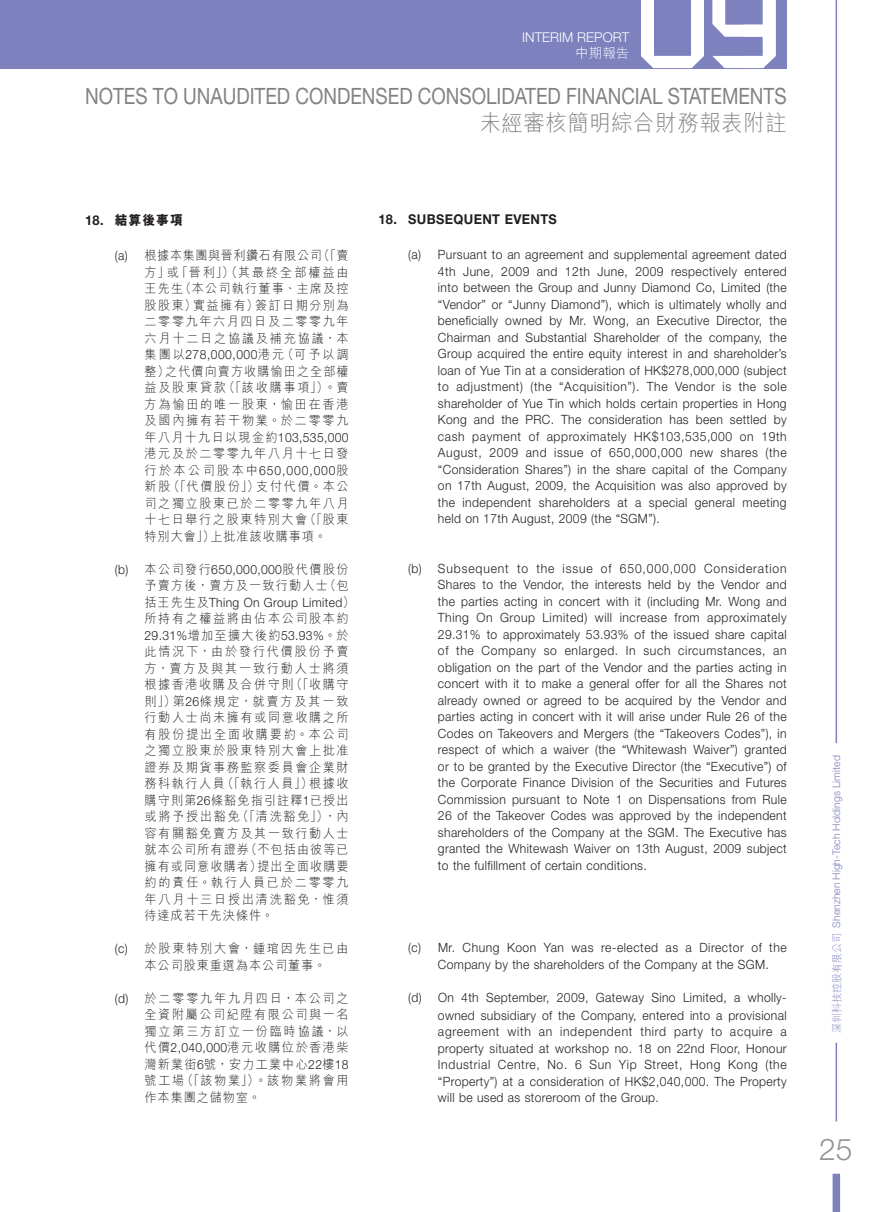
<style>
.page{position:relative;width:893px;height:1212px;background:#fff}
.page>*{position:absolute;margin:0;border:0;box-sizing:border-box;transform-origin:0 0}
.t1{font:300 30px "Helvetica Neue LT Std";color:#939598}
.t2{font:22.5px "Helvetica Neue LT Std";color:#808285;scale:.84 1}
.t3{font:22.5px "M Hei HK Light B5 pc H";letter-spacing:.03em;color:#808285;scale:.95 1}
.t4{font:700 13.5px "Helvetica Neue LT Std";letter-spacing:.03em;color:#231f20;scale:.95 1}
.t5{font:300 13.5px "Helvetica Neue LT Std";color:#fff}
.t6{font:13.5px "M Hei HK Xbold B5 pc H";letter-spacing:.08em;color:#231f20;scale:.95 1}
.t7{font:13.5px "M Hei HK Light B5 pc H";color:#fff}
.t8{font:300 12.75px/16.5px "Helvetica Neue LT Std";letter-spacing:.03em;color:#231f20;text-align:justify;scale:.95 1}
.t9{font:12.75px/16.5px "M Hei HK Light B5 pc H";letter-spacing:.13em;color:#231f20;text-align:justify;scale:.95 1}
.t10{font:300 12.75px "Helvetica Neue LT Std";letter-spacing:.075em;color:#231f20;scale:.95 1}
.t11{font:12.75px "M Hei HK Light B5 pc H";letter-spacing:.1em;color:#231f20;scale:.95 1}
.t12{font:300 10.5px "Helvetica Neue LT Std";color:#7d81be}
.s1{font-family:"Helvetica Neue LT Std";font-weight:700}
.s2{font-family:"Helvetica Neue LT Std";font-weight:300}
.s3{font-family:"M Hei HK Light B5 pc H";font-weight:400}
</style>
<div class="page">
<div style="left:0;top:0;width:787px;height:68px;background:#7d81be"></div>
<div style="left:833px;top:1174px;width:7px;height:38px;background:#7d81be"></div>
<hr style="left:836px;top:1043px;width:1px;height:78px;background:#7d81be">
<hr style="left:836px;top:0;width:1px;height:743px;background:#7d81be">
<svg style="left:641px;top:0;width:63px;height:68px"></svg>
<svg style="left:712px;top:0;width:31px;height:68px"></svg>
<svg style="left:743px;top:0;width:33px;height:68px;fill:#fff"></svg>
<p class="t5" style="left:522px;top:32px;width:109px">INTERIM REPORT</p>
<p class="t7" style="left:575px;top:48px;width:55px">中期報告</p>
<h2 class="t2" style="left:85px;top:88px;width:837px">NOTES TO UNAUDITED CONDENSED CONSOLIDATED FINANCIAL STATEMENTS</h2>
<h2 class="t3" style="left:480px;top:114px;width:325px">未經審核簡明綜合財務報表附註</h2>
<p class="t6" style="left:85px;top:215px;width:105px"><span class="s1">18.</span> 結算後事項</p>
<p class="t9" style="left:145px;top:249px;width:216px;text-indent:-30px"><span class="s2">(a)</span> 根據本集團與晉利鑽石有限公司（「賣方」或「晉利」）（其最終全部權益由王先生（本公司執行董事、主席及控股股東）實益擁有）簽訂日期分別為二零零九年六月四日及二零零九年六月十二日之協議及補充協議，本</p>
<p class="t8" style="left:145px;top:348px;width:216px"><span class="s3">集團以</span>278,000,000<span class="s3">港元（可予以調</span></p>
<p class="t9" style="left:145px;top:364px;width:216px">整）之代價向賣方收購愉田之全部權益及股東貸款（「該收購事項」）。賣方為愉田的唯一股東，愉田在香港及國內擁有若干物業。於二零零九</p>
<p class="t8" style="left:145px;top:430px;width:216px"><span class="s3">年八月十九日以現金約</span>103,535,000</p>
<p class="t9" style="left:145px;top:447px;width:216px">港元及於二零零九年八月十七日發</p>
<p class="t10" style="left:145px;top:465px;width:216px"><span class="s3">行於本公司股本中</span>650,000,000<span class="s3">股</span></p>
<p class="t9" style="left:145px;top:480px;width:216px">新股（「代價股份」）支付代價。本公司之獨立股東已於二零零九年八月十七日舉行之股東特別大會（「股東特別大會」）上批准該收購事項。</p>
<p class="t8" style="left:115px;top:562px;width:248px">(b) <span class="s3">本公司發行</span>650,000,000<span class="s3">股代價股份</span></p>
<p class="t11" style="left:145px;top:580px;width:216px">予賣方後，賣方及一致行動人士（包</p>
<p class="t8" style="left:145px;top:595px;width:223px"><span class="s3">括王先生及</span>Thing On Group Limited<span class="s3">）</span></p>
<p class="t9" style="left:145px;top:612px;width:216px">所持有之權益將由佔本公司股本約</p>
<p class="t8" style="left:145px;top:628px;width:216px">29.31%<span class="s3">增加至擴大後約</span>53.93%<span class="s3">。於</span></p>
<p class="t9" style="left:145px;top:645px;width:216px">此情況下，由於發行代價股份予賣方，賣方及與其一致行動人士將須根據香港收購及合併守則（「收購守則」）第<span class="s2">26</span>條規定，就賣方及其一致行動人士尚未擁有或同意收購之所有股份提出全面收購要約。本公司之獨立股東於股東特別大會上批准證券及期貨事務監察委員會企業財務科執行人員（「執行人員」）根據收購守則第<span class="s2">26</span>條豁免指引註釋<span class="s2">1</span>已授出或將予授出豁免（「清洗豁免」），內容有關豁免賣方及其一致行動人士就本公司所有證券（不包括由彼等已擁有或同意收購者）提出全面收購要約的責任。執行人員已於二零零九年八月十三日授出清洗豁免，惟須待達成若干先決條件。</p>
<p class="t9" style="left:115px;top:942px;width:248px;text-align:center"><span class="s2">(c)</span> 於股東特別大會，鍾琯因先生已由本公司股東重選為本公司董事。</p>
<p class="t9" style="left:145px;top:991px;width:216px;text-indent:-30px"><span class="s2">(d)</span> 於二零零九年九月四日，本公司之全資附屬公司紀陞有限公司與一名獨立第三方訂立一份臨時協議，以代價<span class="s2">2,040,000</span>港元收購位於香港柴灣新業街<span class="s2">6</span>號，安力工業中心<span class="s2">22</span>樓<span class="s2">18</span>號工場（「該物業」）。該物業將會用作本集團之儲物室。</p>
<p class="t4" style="left:378px;top:214px;width:189px">18. SUBSEQUENT EVENTS</p>
<p class="t8" style="left:438px;top:248px;width:369px;text-indent:-30px">(a) Pursuant to an agreement and supplemental agreement dated 4th June, 2009 and 12th June, 2009 respectively entered into between the Group and Junny Diamond Co, Limited (the “Vendor” or “Junny Diamond”), which is ultimately wholly and beneficially owned by Mr. Wong, an Executive Director, the Chairman and Substantial Shareholder of the company, the Group acquired the entire equity interest in and shareholder’s loan of Yue Tin at a consideration of HK$278,000,000 (subject to adjustment) (the “Acquisition”). The Vendor is the sole shareholder of Yue Tin which holds certain properties in Hong Kong and the PRC. The consideration has been settled by cash payment of approximately HK$103,535,000 on 19th August, 2009 and issue of 650,000,000 new shares (the “Consideration Shares”) in the share capital of the Company on 17th August, 2009, the Acquisition was also approved by the independent shareholders at a special general meeting held on 17th August, 2009 (the “SGM”).</p>
<p class="t8" style="left:438px;top:561px;width:369px;text-indent:-30px">(b) Subsequent to the issue of 650,000,000 Consideration Shares to the Vendor, the interests held by the Vendor and the parties acting in concert with it (including Mr. Wong and Thing On Group Limited) will increase from approximately 29.31% to approximately 53.93% of the issued share capital of the Company so enlarged. In such circumstances, an obligation on the part of the Vendor and the parties acting in concert with it to make a general offer for all the Shares not already owned or agreed to be acquired by the Vendor and parties acting in concert with it will arise under Rule 26 of the Codes on Takeovers and Mergers (the “Takeovers Codes”), in respect of which a waiver (the “Whitewash Waiver”) granted or to be granted by the Executive Director (the “Executive”) of the Corporate Finance Division of the Securities and Futures Commission pursuant to Note 1 on Dispensations from Rule 26 of the Takeover Codes was approved by the independent shareholders of the Company at the SGM. The Executive has granted the Whitewash Waiver on 13th August, 2009 subject to the fulfillment of certain conditions.</p>
<p class="t8" style="left:438px;top:941px;width:369px;text-indent:-30px">(c) Mr. Chung Koon Yan was re-elected as a Director of the<br>Company by the shareholders of the Company at the SGM.</p>
<p class="t8" style="left:408px;top:990px;width:400px;line-height:18px;text-align:right">(d) On 4th September, 2009, Gateway Sino Limited, a wholly&shy;owned subsidiary of the Company, entered into a provisional</p>
<p class="t8" style="left:438px;top:1025px;width:369px">agreement with an independent third party to acquire a property situated at workshop no. 18 on 22nd Floor, Honour Industrial Centre, No. 6 Sun Yip Street, Hong Kong (the “Property”) at a consideration of HK$2,040,000. The Property will be used as storeroom of the Group.</p>
<p class="t12" style="left:832px;top:1033px;width:279px;rotate:-90deg"><span class="s3">深圳科技控股有限公司</span> Shenzhen High-Tech Holdings Limited</p>
<h1 class="t1" style="left:819px;top:1138px;width:35px">25</h1>
</div>
